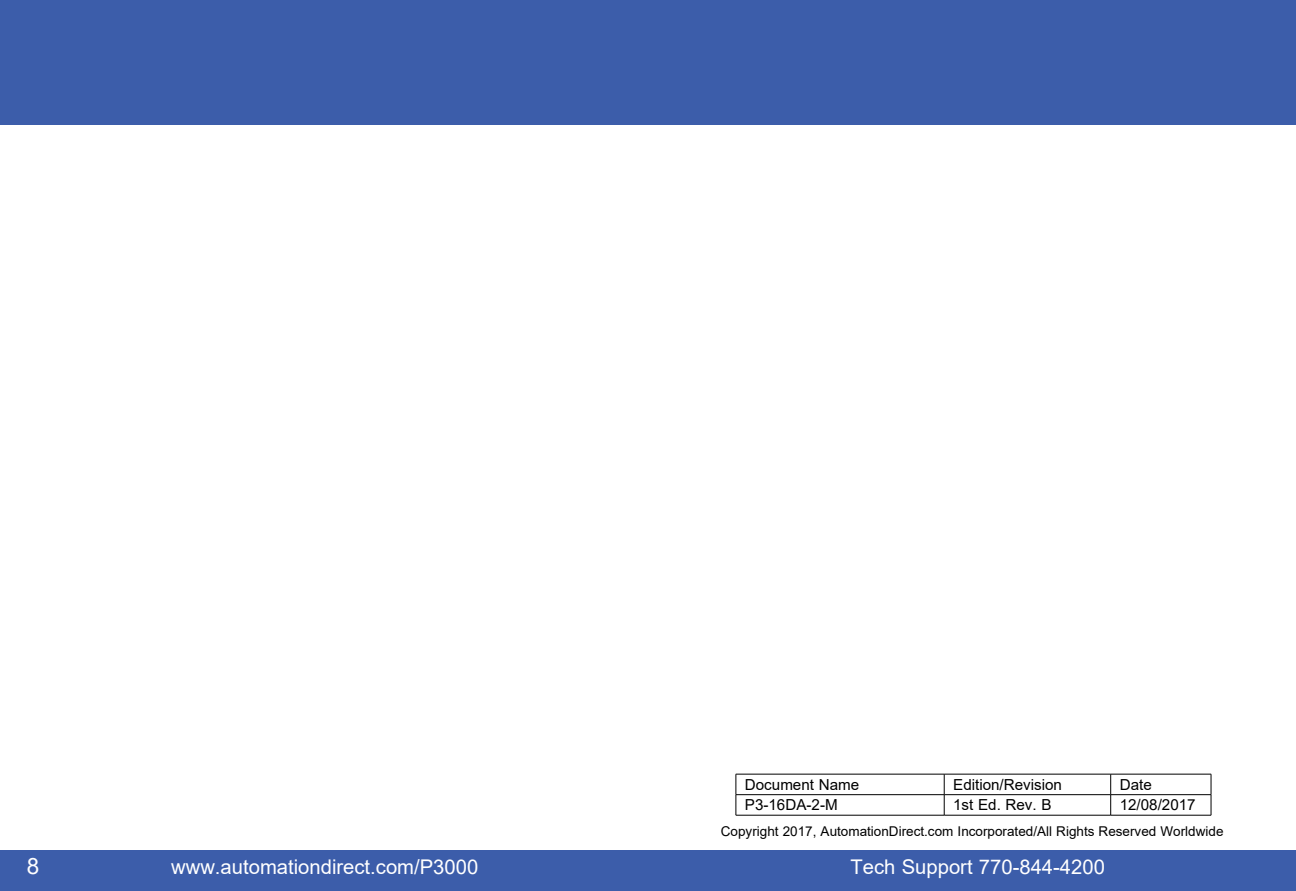
<style>
.page{position:relative;width:1296px;height:891px;background:#fff}
.page>*{position:absolute;margin:0;border:0;box-sizing:border-box;transform-origin:0 0}
.t1{font:22.5px "Arial";color:#fff}
.t2{font:20.25px "Arial";color:#fff}
.t3{font:15.3px "Arial";color:#000}
.t4{font:13.5px "Arial";color:#000}
</style>
<div class="page">
<div style="left:0;top:850px;width:1296px;height:41px;background:#3c5daa"></div>
<div style="left:0;top:0;width:1296px;height:124px;background:#3c5daa"></div>
<svg style="left:736px;top:774px;width:476px;height:41px"></svg>
<hr style="left:736px;top:815px;width:208px;height:1px;background:#000">
<hr style="left:944px;top:815px;width:167px;height:1px;background:#000">
<hr style="left:1111px;top:815px;width:100px;height:1px;background:#000">
<p class="t3" style="left:745px;top:774px;width:116px">Document Name</p>
<p class="t3" style="left:953px;top:774px;width:110px">Edition/Revision</p>
<p class="t3" style="left:1120px;top:774px;width:34px">Date</p>
<p class="t3" style="left:745px;top:794px;width:94px">P3-16DA-2-M</p>
<p class="t3" style="left:953px;top:794px;width:100px">1st Ed. Rev. B</p>
<p class="t3" style="left:1120px;top:794px;width:77px">12/08/2017</p>
<p class="t4" style="left:721px;top:822px;width:504px">Copyright 2017, AutomationDirect.com Incorporated/All Rights Reserved Worldwide</p>
<h1 class="t1" style="left:27px;top:850px;width:14px">8</h1>
<h2 class="t2" style="left:171px;top:853px;width:309px">www.automationdirect.com/P3000</h2>
<h2 class="t2" style="left:851px;top:853px;width:256px">Tech Support 770-844-4200</h2>
</div>
